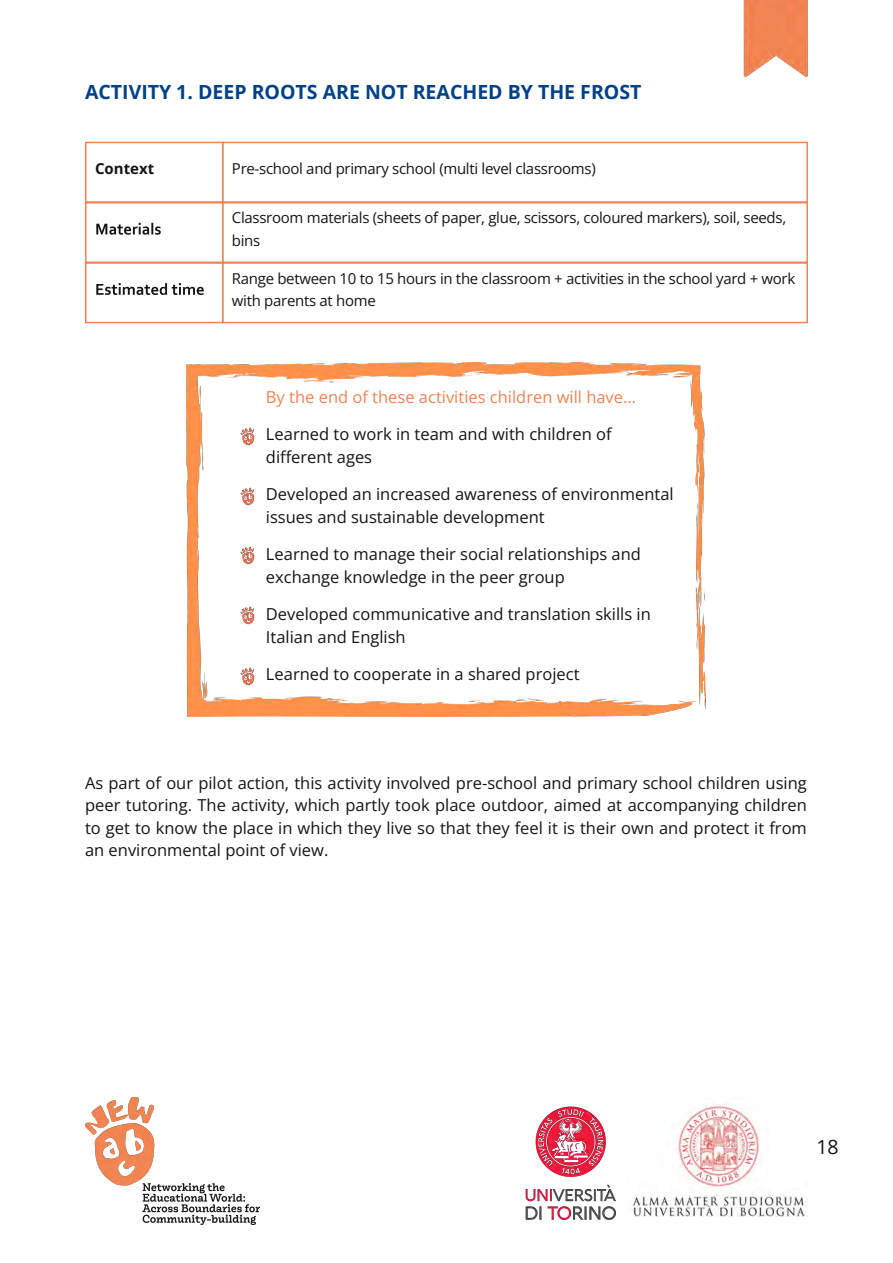
<style>
.page{position:relative;width:893px;height:1263px;background:#fff}
.page>*{position:absolute;margin:0;border:0;box-sizing:border-box;transform-origin:0 0}
.t1{font:700 19.5px "Open Sans";color:#004187}
.t2{font:19.5px "Open Sans";color:#161413}
.t3{font:16.5px/22.5px "Open Sans";color:#161413}
.t4{font:16.5px "Open Sans";color:#f18354}
.t5{font:15px/22.5px "Open Sans";letter-spacing:-.02em;color:#161413}
.t6{font:700 15px "Open Sans";color:#161413}
</style>
<div class="page">
<img style="left:85px;top:1097px;width:174px;height:128px">
<img style="left:632px;top:1105px;width:176px;height:111px">
<img style="left:525px;top:1106px;width:91px;height:114px">
<div style="left:85px;top:142px;width:138px;height:61px;border:2px solid #f18354"></div>
<div style="left:222px;top:142px;width:586px;height:61px;border:2px solid #f18354"></div>
<svg style="left:96px;top:223px;width:65px;height:12px"></svg>
<div style="left:85px;top:202px;width:138px;height:61px;border:1px solid #f18354"></div>
<div style="left:222px;top:202px;width:586px;height:61px;border:1px solid #f18354"></div>
<svg style="left:96px;top:283px;width:108px;height:12px"></svg>
<div style="left:85px;top:262px;width:138px;height:61px;border:1px solid #f18354"></div>
<div style="left:222px;top:262px;width:586px;height:61px;border:1px solid #f18354"></div>
<img style="left:187px;top:362px;width:519px;height:355px">
<img style="left:239px;top:428px;width:16px;height:19px">
<img style="left:239px;top:488px;width:16px;height:19px">
<img style="left:239px;top:546px;width:16px;height:19px">
<img style="left:239px;top:606px;width:16px;height:19px">
<img style="left:239px;top:668px;width:16px;height:19px">
<img style="left:743px;top:0;width:65px;height:78px">
<p class="t1" style="left:85px;top:78px;width:558px">ACTIVITY 1. DEEP ROOTS ARE NOT REACHED BY THE FROST</p>
<p class="t6" style="left:95px;top:158px;width:61px">Context</p>
<p class="t5" style="left:232px;top:157px;width:365px">Pre-school and primary school (multi level classrooms)</p>
<p class="t5" style="left:232px;top:206px;width:556px">Classroom materials (sheets of paper, glue, scissors, coloured markers), soil, seeds, bins</p>
<p class="t5" style="left:232px;top:267px;width:565px">Range between 10 to 15 hours in the classroom + activities in the school yard + work with parents at home</p>
<p class="t4" style="left:266px;top:385px;width:372px">By the end of these activities children will have…</p>
<p class="t3" style="left:266px;top:423px;width:347px">Learned to work in team and with children of different ages</p>
<p class="t3" style="left:266px;top:483px;width:409px">Developed an increased awareness of environmental issues and sustainable development</p>
<p class="t3" style="left:266px;top:543px;width:376px">Learned to manage their social relationships and exchange knowledge in the peer group</p>
<p class="t3" style="left:266px;top:603px;width:386px">Developed communicative and translation skills in<br>Italian and English</p>
<p class="t3" style="left:266px;top:663px;width:315px">Learned to cooperate in a shared project</p>
<p class="t3" style="left:85px;top:771px;width:723px;text-align:justify">As part of our pilot action, this activity involved pre-school and primary school children using peer tutoring. The activity, which partly took place outdoor, aimed at accompanying children to get to know the place in which they live so that they feel it is their own and protect it from an environmental point of view.</p>
<p class="t2" style="left:816px;top:1133px;width:24px">18</p>
</div>
